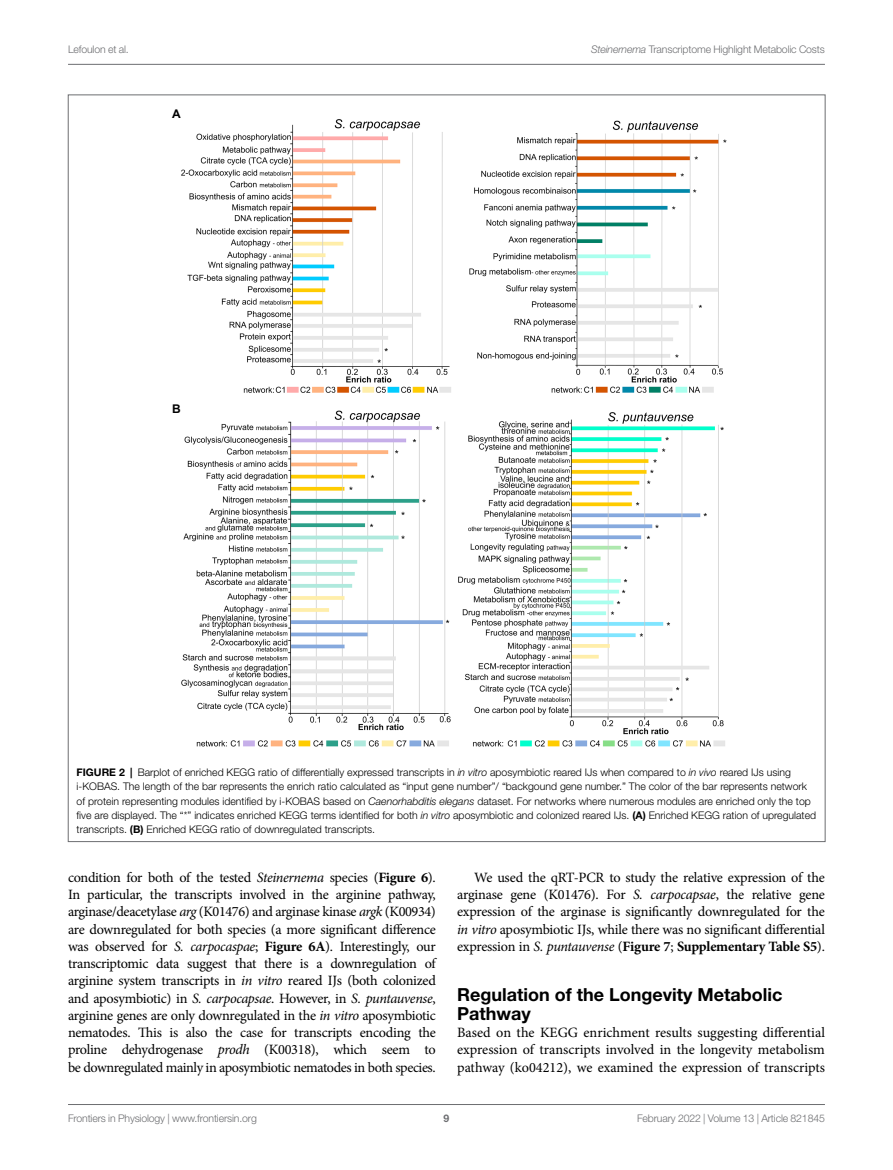
<style>
.page{position:relative;width:893px;height:1170px;background:#fff}
.page>*{position:absolute;margin:0;border:0;box-sizing:border-box;transform-origin:0 0}
.HEAD_2{font:700 18px/18.8px "Helvetica Neue LT Std";color:#000}
.TEXT_FLUSH{font:14.25px/17.2px "Minion Pro";letter-spacing:-.02em;color:#000;text-align:justify}
.TEXT{font:14.25px/17.2px "Minion Pro";letter-spacing:-.015em;color:#000;text-align:justify}
.t1{font:700 12px "Arial";color:#000}
.FIG_LEG{font:300 10.5px/14.2px "Helvetica Neue LT Std";color:#000}
.t2{font:300 10.5px "Helvetica Neue LT Std";letter-spacing:-.015em;color:#6d6e71}
.t3{font:700 10.5px "Helvetica Neue LT Std";color:#6d6e71}
.s1{font-style:italic}
.s2{font-weight:700}
</style>
<div class="page">
<hr style="left:68px;top:64px;width:757px;height:1px;background:#6d6e71">
<hr style="left:68px;top:1104px;width:757px;height:1px;background:#6d6e71">
<img style="left:181px;top:119px;width:546px;height:627px">
<p class="t2" style="left:68px;top:42px;width:62px">Lefoulon et al.</p>
<p class="t2" style="left:591px;top:42px;width:235px"><span class="s1">Steinernema</span> Transcriptome Highlight Metabolic Costs</p>
<p class="t1" style="left:172px;top:105px;width:10px">A</p>
<p class="t1" style="left:172px;top:400px;width:10px">B</p>
<p class="FIG_LEG" style="left:77px;top:765px;width:741px"><span class="s2">FIGURE 2 |</span> Barplot of enriched KEGG ratio of differentially expressed transcripts in <span class="s1">in vitro</span> aposymbiotic reared IJs when compared to <span class="s1">in vivo</span> reared IJs using i-KOBAS. The length of the bar represents the enrich ratio calculated as “input gene number”/ “backgound gene number.” The color of the bar represents network of protein representing modules identified by i-KOBAS based on <span class="s1">Caenorhabditis elegans</span> dataset. For networks where numerous modules are enriched only the top five are displayed. The “*” indicates enriched KEGG terms identified for both <span class="s1">in vitro</span> aposymbiotic and colonized reared IJs. <span class="s2">(A)</span> Enriched KEGG ration of upregulated transcripts. <span class="s2">(B)</span> Enriched KEGG ratio of downregulated transcripts.</p>
<p class="TEXT_FLUSH" style="left:68px;top:868px;width:369px">condition for both of the tested <span class="s1">Steinernema</span> species (<span class="s2">Figure 6</span>).<br>In particular, the transcripts involved in the arginine pathway, arginase/deacetylase <span class="s1">arg</span> (K01476) and arginase kinase <span class="s1">argk</span> (K00934) are downregulated for both species (a more significant difference was observed for <span class="s1">S. carpocaspae</span>; <span class="s2">Figure 6A</span>). Interestingly, our transcriptomic data suggest that there is a downregulation of arginine system transcripts in <span class="s1">in vitro</span> reared IJs (both colonized and aposymbiotic) in <span class="s1">S. carpocapsae</span>. However, in <span class="s1">S. puntauvense</span>, arginine genes are only downregulated in the <span class="s1">in vitro</span> aposymbiotic nematodes. This is also the case for transcripts encoding the proline dehydrogenase <span class="s1">prodh</span> (K00318), which seem to be downregulated mainly in aposymbiotic nematodes in both species.</p>
<p class="TEXT" style="left:457px;top:868px;width:369px;text-indent:17px">We used the qRT-PCR to study the relative expression of the arginase gene (K01476). For <span class="s1">S. carpocapsae</span>, the relative gene expression of the arginase is significantly downregulated for the <span class="s1">in vitro</span> aposymbiotic IJs, while there was no significant differential expression in <span class="s1">S. puntauvense</span> (<span class="s2">Figure 7</span>; <span class="s2">Supplementary Table S5</span>).</p>
<p class="HEAD_2" style="left:457px;top:984px;width:327px">Regulation of the Longevity Metabolic<br>Pathway</p>
<p class="TEXT_FLUSH" style="left:457px;top:1023px;width:369px">Based on the KEGG enrichment results suggesting differential expression of transcripts involved in the longevity metabolism pathway (ko04212), we examined the expression of transcripts</p>
<p class="t2" style="left:68px;top:1111px;width:190px">Frontiers in Physiology | www.frontiersin.org</p>
<p class="t3" style="left:444px;top:1111px;width:7px">9</p>
<p class="t2" style="left:637px;top:1111px;width:189px">February 2022 | Volume 13 | Article 821845</p>
</div>
